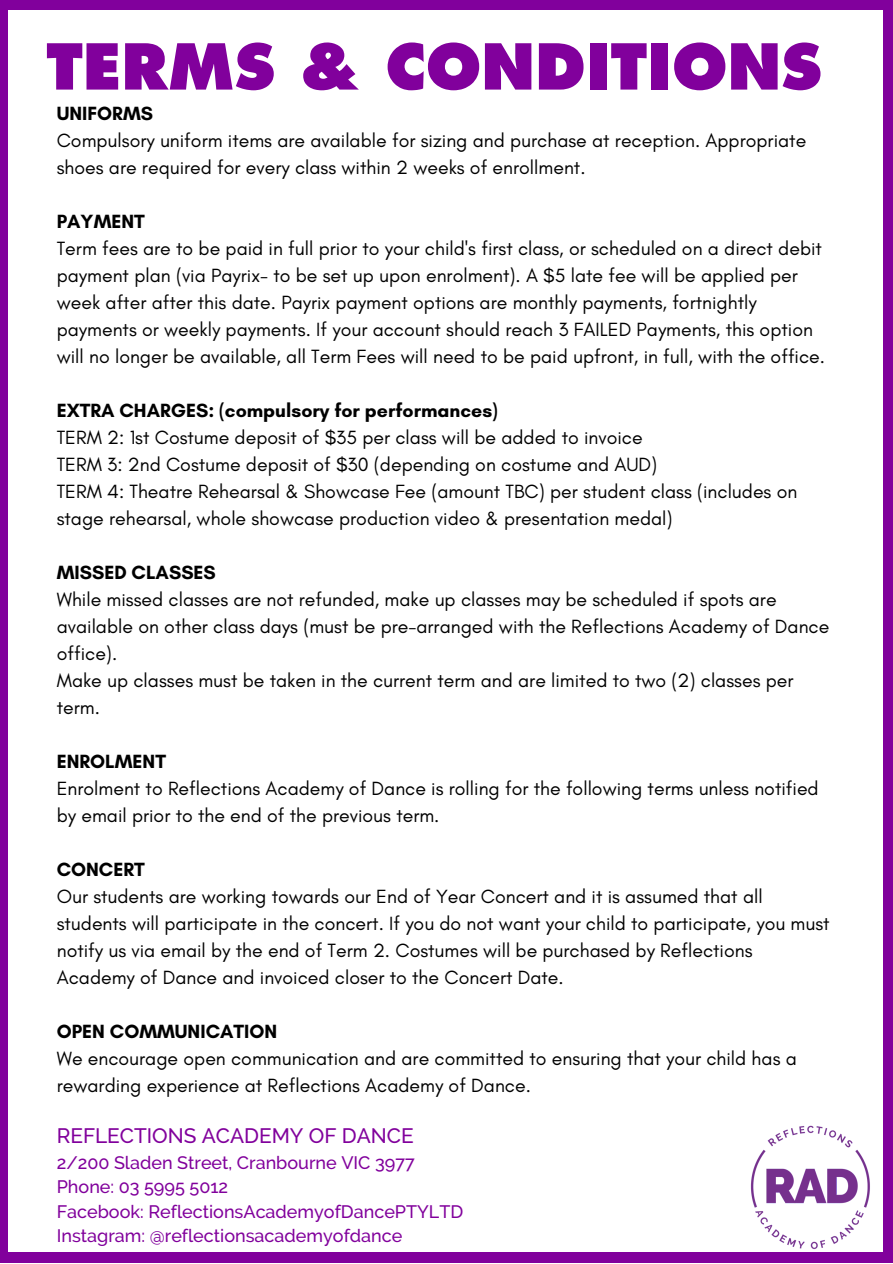
<style>
.page{position:relative;width:893px;height:1264px;background:#fff}
.page>*{position:absolute;margin:0;border:0;box-sizing:border-box;transform-origin:0 0}
.t1{font:800 61.5px "Futura";color:#81009c}
.t2{font:500 20.85px "Raleway";color:#81009c}
.t3{font:19.5px/27px "Glacial Indifference";color:#000}
.t4{font:700 19.5px "Glacial Indifference";color:#000}
.t5{font:500 18px "Raleway";color:#81009c}
</style>
<div class="page">
<div style="left:0;top:0;width:892px;height:9px;background:#81009c"></div>
<div style="left:883px;top:0;width:9px;height:1262px;background:#81009c"></div>
<div style="left:0;top:1252px;width:892px;height:10px;background:#81009c"></div>
<div style="left:0;top:0;width:8px;height:1262px;background:#81009c"></div>
<img style="left:750px;top:1125px;width:120px;height:125px">
<p class="t1" style="left:46px;top:29px;width:777px">TERMS &amp; CONDITIONS</p>
<p class="t4" style="left:57px;top:102px;width:98px">UNIFORMS</p>
<p class="t3" style="left:57px;top:127px;width:751px">Compulsory uniform items are available for sizing and purchase at reception. Appropriate shoes are required for every class within 2 weeks of enrollment.</p>
<p class="t4" style="left:57px;top:210px;width:90px">PAYMENT</p>
<p class="t3" style="left:57px;top:235px;width:769px">Term fees are to be paid in full prior to your child's first class, or scheduled on a direct debit payment plan (via Payrix- to be set up upon enrolment). A $5 late fee will be applied per week after after this date. Payrix payment options are monthly payments, fortnightly payments or weekly payments. If your account should reach 3 FAILED Payments, this option will no longer be available, all Term Fees will need to be paid upfront, in full, with the office.</p>
<p class="t4" style="left:57px;top:399px;width:442px">EXTRA CHARGES: (compulsory for performances)</p>
<p class="t3" style="left:57px;top:424px;width:587px">TERM 2: 1st Costume deposit of $35 per class will be added to invoice</p>
<p class="t3" style="left:57px;top:451px;width:602px">TERM 3: 2nd Costume deposit of $30 (depending on costume and AUD)</p>
<p class="t3" style="left:57px;top:478px;width:742px">TERM 4: Theatre Rehearsal &amp; Showcase Fee (amount TBC) per student class (includes on stage rehearsal, whole showcase production video &amp; presentation medal)</p>
<p class="t4" style="left:57px;top:560px;width:161px">MISSED CLASSES</p>
<p class="t3" style="left:57px;top:586px;width:774px">While missed classes are not refunded, make up classes may be scheduled if spots are available on other class days (must be pre-arranged with the Reflections Academy of Dance office).</p>
<p class="t3" style="left:57px;top:667px;width:738px">Make up classes must be taken in the current term and are limited to two (2) classes per term.</p>
<p class="t4" style="left:57px;top:749px;width:111px">ENROLMENT</p>
<p class="t3" style="left:57px;top:774px;width:763px">Enrolment to Reflections Academy of Dance is rolling for the following terms unless notified by email prior to the end of the previous term.</p>
<p class="t4" style="left:57px;top:857px;width:90px">CONCERT</p>
<p class="t3" style="left:57px;top:882px;width:774px">Our students are working towards our End of Year Concert and it is assumed that all students will participate in the concert. If you do not want your child to participate, you must notify us via email by the end of Term 2. Costumes will be purchased by Reflections Academy of Dance and invoiced closer to the Concert Date.</p>
<p class="t4" style="left:57px;top:1019px;width:222px">OPEN COMMUNICATION</p>
<p class="t3" style="left:57px;top:1044px;width:741px">We encourage open communication and are committed to ensuring that your child has a rewarding experience at Reflections Academy of Dance.</p>
<p class="t2" style="left:57px;top:1123px;width:358px">REFLECTIONS ACADEMY OF DANCE</p>
<p class="t5" style="left:57px;top:1151px;width:359px">2/200 Sladen Street, Cranbourne VIC 3977</p>
<p class="t5" style="left:57px;top:1176px;width:173px">Phone: 03 5995 5012</p>
<p class="t5" style="left:57px;top:1200px;width:408px">Facebook: ReflectionsAcademyofDancePTYLTD</p>
<p class="t5" style="left:57px;top:1224px;width:347px">Instagram: @reflectionsacademyofdance</p>
</div>
